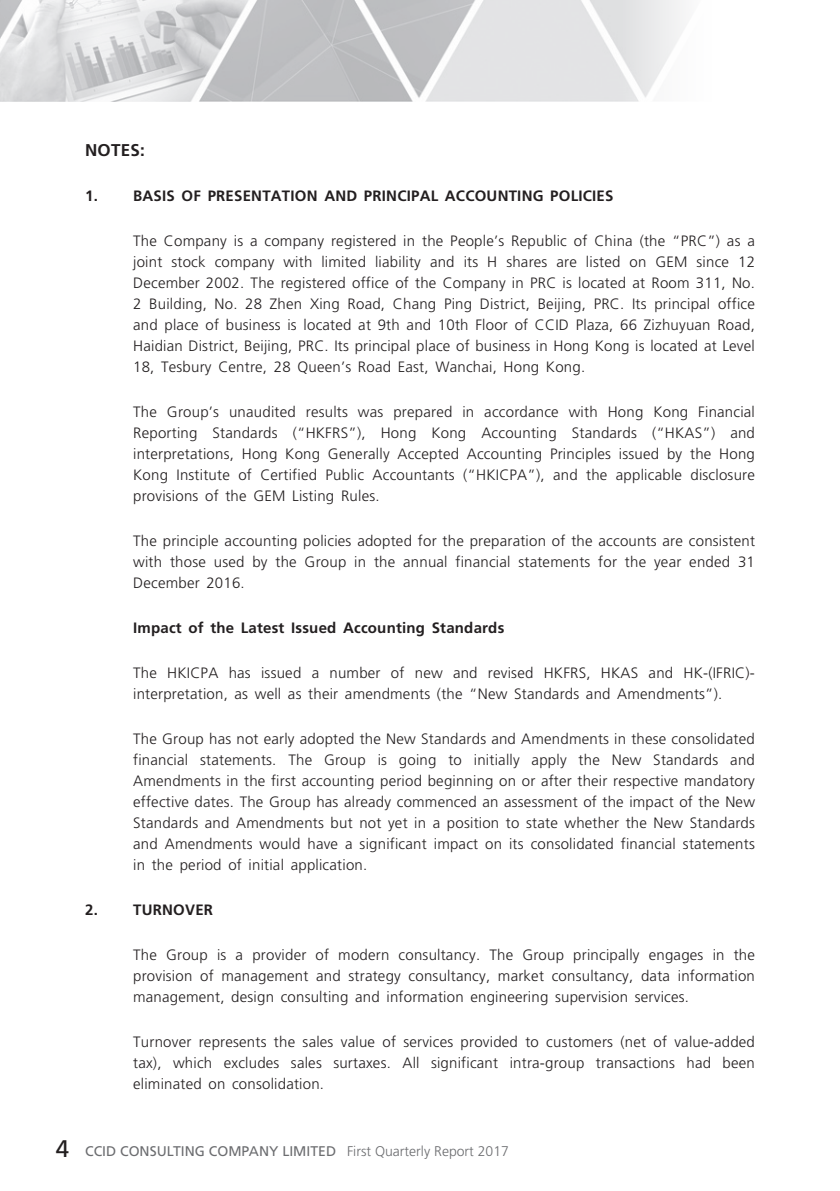
<style>
.page{position:relative;width:840px;height:1191px;background:#fff}
.page>*{position:absolute;margin:0;border:0;box-sizing:border-box;transform-origin:0 0}
._03_H1{font:700 17px "Frutiger LT Std";letter-spacing:.015em;color:#231f20}
._26___P2__Note{font:300 15px/21px "Frutiger LT Std";letter-spacing:.015em;color:#231f20;text-align:justify}
._17_H1__Note{font:700 15px "Frutiger LT Std";letter-spacing:.015em;color:#231f20}
._18___H2__Note{font:700 15px "Frutiger LT Std";letter-spacing:.015em;color:#231f20}
.t1{font:14px "Frutiger LT Std";color:#6c6d70}
.s1{font-size:24px;color:#231f20}
.s2{font-weight:300}
</style>
<div class="page">
<img style="left:0;top:0;width:685px;height:102px">
<p class="_03_H1" style="left:85px;top:140px;width:61px">NOTES:</p>
<p class="_17_H1__Note" style="left:85px;top:187px;width:529px">1. BASIS OF PRESENTATION AND PRINCIPAL ACCOUNTING POLICIES</p>
<p class="_26___P2__Note" style="left:133px;top:230px;width:623px">The Company is a company registered in the People’s Republic of China (the “PRC”) as a joint stock company with limited liability and its H shares are listed on GEM since 12<br>December 2002. The registered office of the Company in PRC is located at Room 311, No.<br>2 Building, No. 28 Zhen Xing Road, Chang Ping District, Beijing, PRC. Its principal office and place of business is located at 9th and 10th Floor of CCID Plaza, 66 Zizhuyuan Road, Haidian District, Beijing, PRC. Its principal place of business in Hong Kong is located at Level 18, Tesbury Centre, 28 Queen’s Road East, Wanchai, Hong Kong.</p>
<p class="_26___P2__Note" style="left:133px;top:401px;width:623px">The Group’s unaudited results was prepared in accordance with Hong Kong Financial Reporting Standards (“HKFRS”), Hong Kong Accounting Standards (“HKAS”) and interpretations, Hong Kong Generally Accepted Accounting Principles issued by the Hong Kong Institute of Certified Public Accountants (“HKICPA”), and the applicable disclosure provisions of the GEM Listing Rules.</p>
<p class="_26___P2__Note" style="left:133px;top:530px;width:623px">The principle accounting policies adopted for the preparation of the accounts are consistent with those used by the Group in the annual financial statements for the year ended 31<br>December 2016.</p>
<p class="_18___H2__Note" style="left:133px;top:619px;width:372px">Impact of the Latest Issued Accounting Standards</p>
<p class="_26___P2__Note" style="left:133px;top:662px;width:623px">The HKICPA has issued a number of new and revised HKFRS, HKAS and HK-(IFRIC)- interpretation, as well as their amendments (the “New Standards and Amendments”).</p>
<p class="_26___P2__Note" style="left:133px;top:728px;width:623px">The Group has not early adopted the New Standards and Amendments in these consolidated financial statements. The Group is going to initially apply the New Standards and Amendments in the first accounting period beginning on or after their respective mandatory effective dates. The Group has already commenced an assessment of the impact of the New Standards and Amendments but not yet in a position to state whether the New Standards and Amendments would have a significant impact on its consolidated financial statements in the period of initial application.</p>
<p class="_17_H1__Note" style="left:85px;top:901px;width:129px">2. TURNOVER</p>
<p class="_26___P2__Note" style="left:133px;top:944px;width:623px">The Group is a provider of modern consultancy. The Group principally engages in the provision of management and strategy consultancy, market consultancy, data information management, design consulting and information engineering supervision services.</p>
<p class="_26___P2__Note" style="left:133px;top:1031px;width:623px">Turnover represents the sales value of services provided to customers (net of value-added tax), which excludes sales surtaxes. All significant intra-group transactions had been eliminated on consolidation.</p>
<p class="t1" style="left:56px;top:1142px;width:454px"><span class="s1">4</span> CCID CONSULTING COMPANY LIMITED <span class="s2">First Quarterly Report 2017</span></p>
</div>
